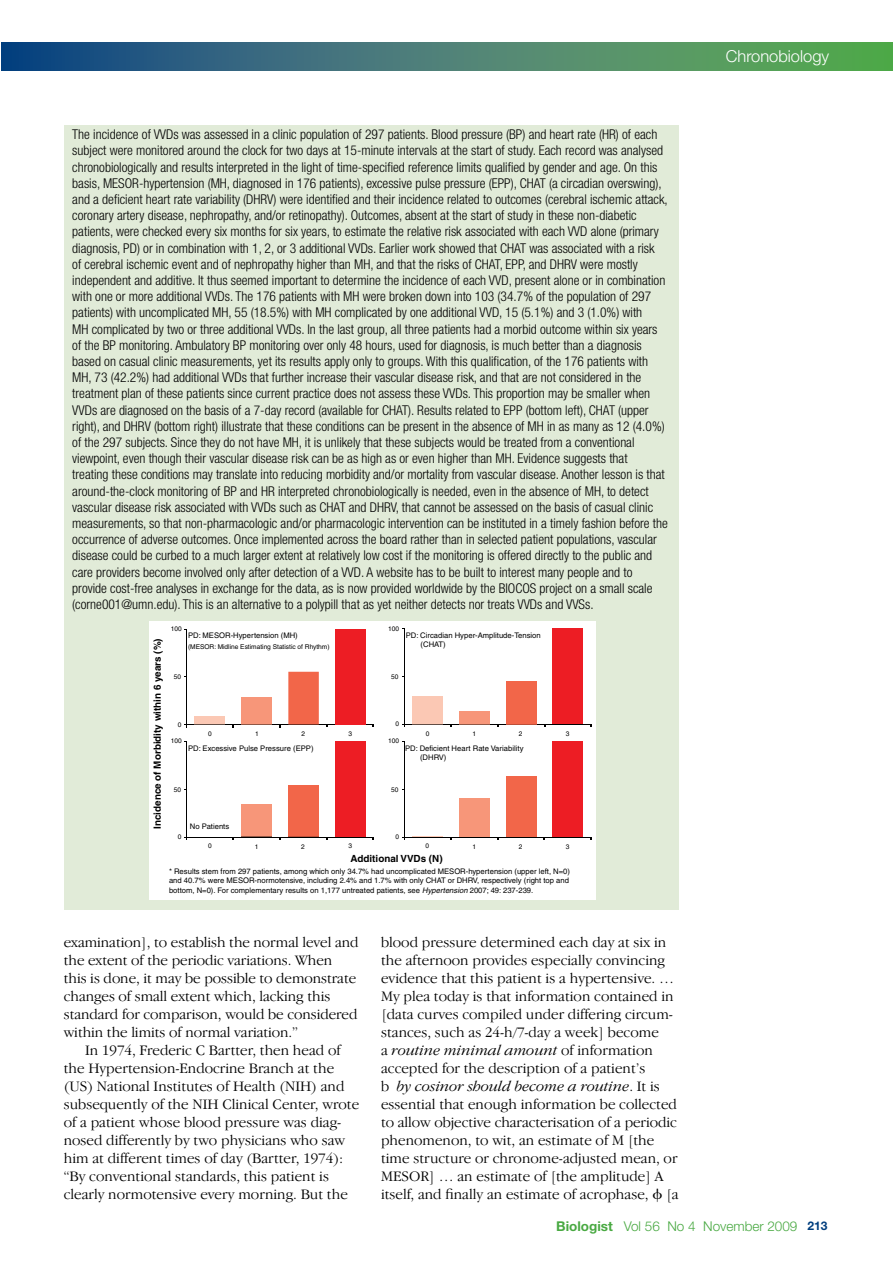
<style>
.page{position:relative;width:893px;height:1263px;background:#fff}
.page>*{position:absolute;margin:0;border:0;box-sizing:border-box;transform-origin:0 0}
.t1{font:300 16.5px "Helvetica Neue";color:#fff}
.t2{font:300 15px/18px "Garamond IT Cby BT";color:#000}
.t3{font:300 condensed 13.5px/16.2px "Helvetica Neue";color:#000}
.t4{font:300 13.5px "Helvetica Neue";color:#49a942}
.t5{font:700 9.9px "Helvetica";color:#000}
.t6{font:7.65px/9.1px "Helvetica";color:#000}
.t7{font:6.6px "Helvetica";color:#000}
.s1{font-style:italic}
.s2{font-family:"Mathematical Pi One";font-weight:400}
.s3{font-weight:700}
.s4{font-weight:700;font-size:12px;color:#003e7e}
</style>
<div class="page">
<svg style="left:2px;top:43px;width:891px;height:28px;background:#427d71"></svg>
<div style="left:64px;top:125px;width:615px;height:785px;background:#e1ebd8"></div>
<div style="left:149px;top:622px;width:447px;height:278px;background:#fff"></div>
<hr style="left:186px;top:629px;width:1px;height:98px;background:#000">
<hr style="left:184px;top:724px;width:189px;height:1px;background:#000">
<div style="left:195px;top:716px;width:30px;height:8px;background:#fbc8b4"></div>
<div style="left:241px;top:697px;width:31px;height:27px;background:#f79679"></div>
<div style="left:288px;top:672px;width:31px;height:52px;background:#f26649"></div>
<div style="left:335px;top:629px;width:31px;height:95px;background:#ed1d24"></div>
<hr style="left:404px;top:628px;width:1px;height:99px;background:#000">
<hr style="left:402px;top:724px;width:189px;height:1px;background:#000">
<hr style="left:186px;top:741px;width:1px;height:98px;background:#000">
<hr style="left:184px;top:837px;width:189px;height:1px;background:#000">
<hr style="left:404px;top:741px;width:1px;height:98px;background:#000">
<hr style="left:402px;top:837px;width:189px;height:1px;background:#000">
<div style="left:241px;top:804px;width:31px;height:33px;background:#f79679"></div>
<div style="left:288px;top:785px;width:31px;height:52px;background:#f26649"></div>
<div style="left:335px;top:741px;width:31px;height:96px;background:#ed1d24"></div>
<div style="left:412px;top:696px;width:31px;height:28px;background:#fbc8b4"></div>
<hr style="left:412px;top:724px;width:31px;height:1px;background:#624d45">
<div style="left:459px;top:711px;width:30px;height:13px;background:#f79679"></div>
<hr style="left:459px;top:724px;width:30px;height:1px;background:#905745">
<div style="left:506px;top:681px;width:30px;height:43px;background:#f26649"></div>
<hr style="left:506px;top:724px;width:30px;height:1px;background:#bd4f38">
<div style="left:553px;top:629px;width:30px;height:95px;background:#ed1d24"></div>
<hr style="left:412px;top:836px;width:31px;height:1px;background:#fbc8b4">
<div style="left:459px;top:798px;width:30px;height:39px;background:#f79679"></div>
<div style="left:506px;top:777px;width:30px;height:60px;background:#f26649"></div>
<div style="left:553px;top:741px;width:30px;height:96px;background:#ed1d24"></div>
<p class="t3" style="left:72px;top:126px;width:597px">The incidence of VVDs was assessed in a clinic population of 297 patients. Blood pressure (BP) and heart rate (HR) of each subject were monitored around the clock for two days at 15-minute intervals at the start of study. Each record was analysed chronobiologically and results interpreted in the light of time-specified reference limits qualified by gender and age. On this basis, MESOR-hypertension (MH, diagnosed in 176 patients), excessive pulse pressure (EPP), CHAT (a circadian overswing), and a deficient heart rate variability (DHRV) were identified and their incidence related to outcomes (cerebral ischemic attack, coronary artery disease, nephropathy, and/or retinopathy). Outcomes, absent at the start of study in these non-diabetic patients, were checked every six months for six years, to estimate the relative risk associated with each VVD alone (primary diagnosis, PD) or in combination with 1, 2, or 3 additional VVDs. Earlier work showed that CHAT was associated with a risk<br>of cerebral ischemic event and of nephropathy higher than MH, and that the risks of CHAT, EPP, and DHRV were mostly independent and additive. It thus seemed important to determine the incidence of each VVD, present alone or in combination with one or more additional VVDs. The 176 patients with MH were broken down into 103 (34.7% of the population of 297 patients) with uncomplicated MH, 55 (18.5%) with MH complicated by one additional VVD, 15 (5.1%) and 3 (1.0%) with<br>MH complicated by two or three additional VVDs. In the last group, all three patients had a morbid outcome within six years of the BP monitoring. Ambulatory BP monitoring over only 48 hours, used for diagnosis, is much better than a diagnosis based on casual clinic measurements, yet its results apply only to groups. With this qualification, of the 176 patients with MH, 73 (42.2%) had additional VVDs that further increase their vascular disease risk, and that are not considered in the treatment plan of these patients since current practice does not assess these VVDs. This proportion may be smaller when VVDs are diagnosed on the basis of a 7-day record (available for CHAT). Results related to EPP (bottom left), CHAT (upper right), and DHRV (bottom right) illustrate that these conditions can be present in the absence of MH in as many as 12 (4.0%) of the 297 subjects. Since they do not have MH, it is unlikely that these subjects would be treated from a conventional viewpoint, even though their vascular disease risk can be as high as or even higher than MH. Evidence suggests that<br>treating these conditions may translate into reducing morbidity and/or mortality from vascular disease. Another lesson is that around-the-clock monitoring of BP and HR interpreted chronobiologically is needed, even in the absence of MH, to detect vascular disease risk associated with VVDs such as CHAT and DHRV, that cannot be assessed on the basis of casual clinic measurements, so that non-pharmacologic and/or pharmacologic intervention can be instituted in a timely fashion before the occurrence of adverse outcomes. Once implemented across the board rather than in selected patient populations, vascular disease could be curbed to a much larger extent at relatively low cost if the monitoring is offered directly to the public and care providers become involved only after detection of a VVD. A website has to be built to interest many people and to provide cost-free analyses in exchange for the data, as is now provided worldwide by the BIOCOS project on a small scale (corne001@umn.edu). This is an alternative to a polypill that as yet neither detects nor treats VVDs and VVSs.</p>
<p class="t5" style="left:151px;top:829px;width:192px;rotate:-90deg">Incidence of Morbidity within 6 years (%)</p>
<p class="t7" style="left:171px;top:625px;width:12px">100</p>
<p class="t6" style="left:188px;top:631px;width:111px">PD: MESOR-Hypertension (MH)</p>
<p class="t7" style="left:188px;top:643px;width:143px">(MESOR: Midline Estimating Statistic of Rhythm)</p>
<p class="t7" style="left:174px;top:673px;width:9px">50</p>
<p class="t7" style="left:178px;top:721px;width:5px">0</p>
<p class="t7" style="left:171px;top:737px;width:12px">100</p>
<p class="t7" style="left:208px;top:730px;width:5px">0</p>
<p class="t7" style="left:255px;top:730px;width:5px">1</p>
<p class="t7" style="left:301px;top:730px;width:5px">2</p>
<p class="t7" style="left:348px;top:730px;width:5px">3</p>
<p class="t6" style="left:188px;top:744px;width:127px">PD: Excessive Pulse Pressure (EPP)</p>
<p class="t7" style="left:174px;top:785px;width:9px">50</p>
<p class="t7" style="left:178px;top:833px;width:5px">0</p>
<p class="t6" style="left:190px;top:821px;width:41px">No Patients</p>
<p class="t7" style="left:388px;top:624px;width:12px">100</p>
<p class="t6" style="left:421px;top:631px;width:122px;text-indent:-15px">PD: Circadian Hyper-Amplitude-Tension (CHAT)</p>
<p class="t7" style="left:391px;top:672px;width:9px">50</p>
<p class="t7" style="left:395px;top:720px;width:5px">0</p>
<p class="t7" style="left:388px;top:737px;width:12px">100</p>
<p class="t7" style="left:426px;top:729px;width:5px">0</p>
<p class="t7" style="left:473px;top:729px;width:5px">1</p>
<p class="t7" style="left:519px;top:729px;width:5px">2</p>
<p class="t6" style="left:420px;top:744px;width:105px;text-indent:-15px">PD: Deficient Heart Rate Variability (DHRV)</p>
<p class="t7" style="left:391px;top:785px;width:9px">50</p>
<p class="t7" style="left:395px;top:833px;width:5px">0</p>
<p class="t7" style="left:566px;top:730px;width:5px">3</p>
<p class="t7" style="left:426px;top:842px;width:5px">0</p>
<p class="t7" style="left:473px;top:842px;width:5px">1</p>
<p class="t7" style="left:519px;top:842px;width:5px">2</p>
<p class="t7" style="left:208px;top:842px;width:5px">0</p>
<p class="t7" style="left:255px;top:842px;width:5px">1</p>
<p class="t7" style="left:301px;top:842px;width:5px">2</p>
<p class="t7" style="left:348px;top:842px;width:5px">3</p>
<p class="t7" style="left:566px;top:842px;width:5px">3</p>
<p class="t6" style="left:169px;top:867px;width:403px">* Results stem from 297 patients, among which only 34.7% had uncomplicated MESOR-hypertension (upper left, N=0) and 40.7% were MESOR-normotensive, including 2.4% and 1.7% with only CHAT or DHRV, respectively (right top and bottom, N=0). For complementary results on 1,177 untreated patients, see <span class="s1">Hypertension</span> 2007; 49: 237-239.</p>
<p class="t5" style="left:350px;top:852px;width:94px">Additional VVDs (N)</p>
<p class="t1" style="left:726px;top:46px;width:105px">Chronobiology</p>
<p class="t2" style="left:64px;top:933px;width:296px">examination], to establish the normal level and the extent of the periodic variations. When this is done, it may be possible to demonstrate changes of small extent which, lacking this standard for comparison, would be considered within the limits of normal variation.”</p>
<p class="t2" style="left:64px;top:1041px;width:297px;text-indent:21px">In 1974, Frederic C Bartter, then head of the Hypertension-Endocrine Branch at the (US) National Institutes of Health (NIH) and subsequently of the NIH Clinical Center, wrote of a patient whose blood pressure was diag&shy;nosed differently by two physicians who saw him at different times of day (Bartter, 1974): “By conventional standards, this patient is clearly normotensive every morning. But the</p>
<p class="t2" style="left:381px;top:933px;width:299px">blood pressure determined each day at six in the afternoon provides especially convincing evidence that this patient is a hypertensive. … My plea today is that information contained in [data curves compiled under differing circum&shy;stances, such as 24-h/7-day a week] become<br>a <span class="s1">routine minimal amount</span> of information accepted for the description of a patient’s<br>b <span class="s1">by cosinor should become a routine</span>. It is essential that enough information be collected to allow objective characterisation of a periodic phenomenon, to wit, an estimate of M [the time structure or chronome-adjusted mean, or MESOR] … an estimate of [the amplitude] A itself, and finally an estimate of acrophase, <span class="s2">f</span> [a</p>
<p class="t4" style="left:556px;top:1218px;width:273px"><span class="s3">Biologist</span> Vol 56 No 4 November 2009 <span class="s4">213</span></p>
</div>
